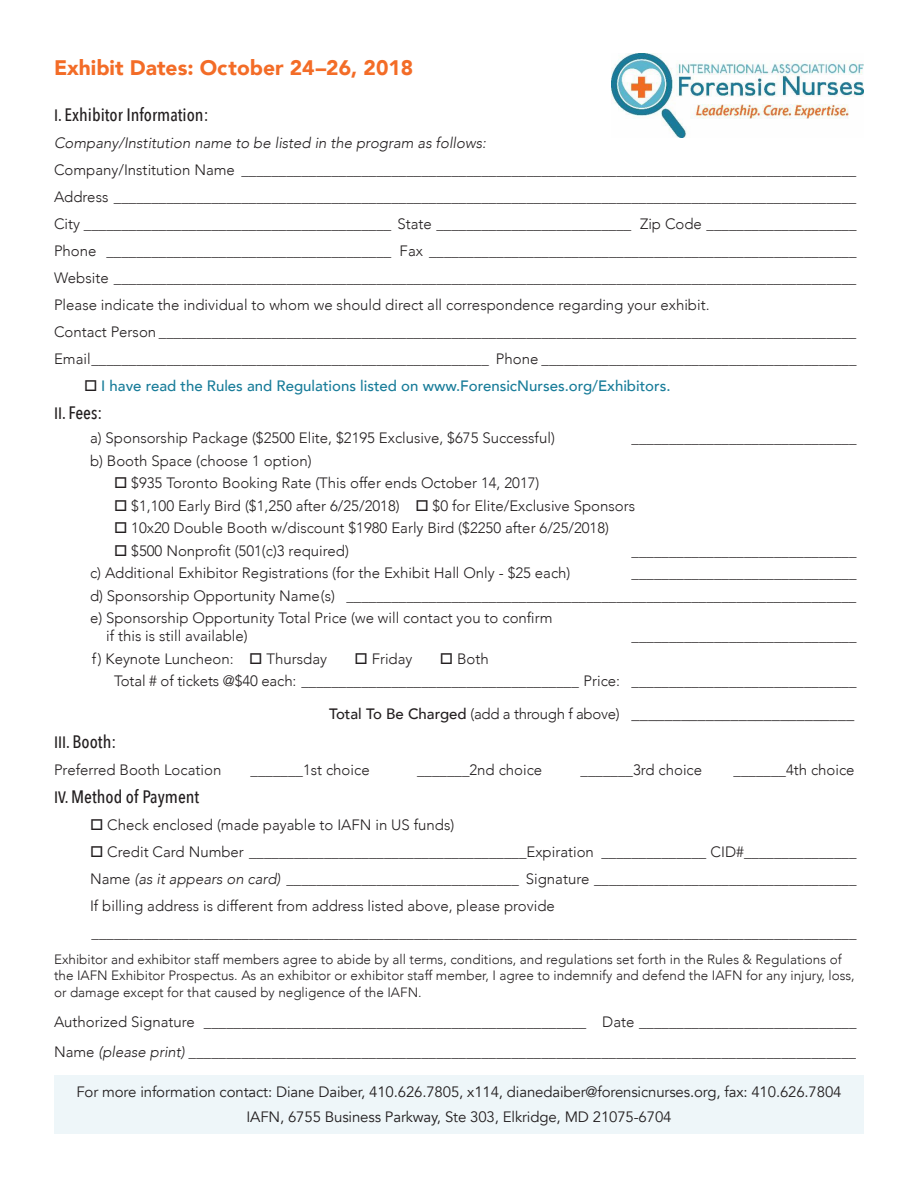
<style>
.page{position:relative;width:918px;height:1188px;background:#fff}
.page>*{position:absolute;margin:0;border:0;box-sizing:border-box;transform-origin:0 0}
.t1{font:900 21px "Avenir";color:#f36c27}
.t2{font:500 18px "Avenir Next Condensed";color:#231f20}
.t3{font:300 16.5px "Avenir";color:#231f20}
.t4{font:300 15px/18px "Avenir";color:#231f20}
.t5{font:italic 300 15px "Avenir";color:#231f20}
.t6{font:15px "Avenir";letter-spacing:-.01em;color:#231f20}
.t7{font:500 15px "Avenir";color:#187c99}
.t8{font:300 13.5px/16.5px "Avenir";color:#231f20}
.s1{font-size:16.5px}
.s2{color:#231f20}
.s3{font-weight:500;font-size:15px}
.s4{font-size:15px}
.s5{font-style:italic}
.s6{font-style:normal}
</style>
<div class="page">
<img style="left:611px;top:54px;width:253px;height:84px">
<div style="left:54px;top:1076px;width:810px;height:58px;background:#eef6f9"></div>
<p class="t1" style="left:54px;top:50px;width:361px">Exhibit Dates: October 24–26, 2018</p>
<p class="t2" style="left:54px;top:104px;width:156px"><span class="s1">I.</span> Exhibitor Information:</p>
<p class="t5" style="left:54px;top:134px;width:433px">Company/Institution name to be listed in the program as follows:</p>
<p class="t4" style="left:54px;top:161px;width:804px">Company/Institution Name __________________________________________________________________________________</p>
<p class="t4" style="left:54px;top:188px;width:804px">Address ___________________________________________________________________________________________________</p>
<p class="t4" style="left:54px;top:215px;width:804px">City _________________________________________ State __________________________ Zip Code ____________________</p>
<p class="t4" style="left:54px;top:242px;width:804px">Phone ______________________________________ Fax _________________________________________________________</p>
<p class="t4" style="left:54px;top:269px;width:804px">Website ___________________________________________________________________________________________________</p>
<p class="t4" style="left:54px;top:296px;width:657px">Please indicate the individual to whom we should direct all correspondence regarding your exhibit.</p>
<p class="t4" style="left:54px;top:323px;width:804px">Contact Person _____________________________________________________________________________________________</p>
<p class="t4" style="left:54px;top:350px;width:804px">Email_____________________________________________________ Phone __________________________________________</p>
<p class="t7" style="left:84px;top:373px;width:588px"><span class="s2">□</span> I have read the Rules and Regulations listed on www.ForensicNurses.org/Exhibitors.</p>
<p class="t2" style="left:54px;top:402px;width:50px"><span class="s1">II.</span> Fees:</p>
<p class="t4" style="left:90px;top:429px;width:466px">a) Sponsorship Package ($2500 Elite, $2195 Exclusive, $675 Successful)</p>
<p class="t4" style="left:632px;top:429px;width:226px">______________________________</p>
<p class="t4" style="left:90px;top:452px;width:223px">b) Booth Space (choose 1 option)</p>
<p class="t4" style="left:114px;top:474px;width:427px">□ $935 Toronto Booking Rate (This offer ends October 14, 2017)</p>
<p class="t4" style="left:114px;top:497px;width:523px">□ $1,100 Early Bird ($1,250 after 6/25/2018) □ $0 for Elite/Exclusive Sponsors</p>
<p class="t4" style="left:114px;top:519px;width:497px">□ 10x20 Double Booth w/discount $1980 Early Bird ($2250 after 6/25/2018)</p>
<p class="t4" style="left:114px;top:542px;width:236px">□ $500 Nonprofit (501 (c)3 required)</p>
<p class="t4" style="left:632px;top:542px;width:226px">______________________________</p>
<p class="t4" style="left:90px;top:564px;width:482px">c) Additional Exhibitor Registrations (for the Exhibit Hall Only - $25 each)</p>
<p class="t4" style="left:632px;top:564px;width:226px">______________________________</p>
<p class="t4" style="left:90px;top:587px;width:768px">d) Sponsorship Opportunity Name(s) ____________________________________________________________________</p>
<p class="t4" style="left:106px;top:609px;width:448px;text-indent:-16px">e) Sponsorship Opportunity Total Price (we will contact you to confirm if this is still available)</p>
<p class="t4" style="left:632px;top:627px;width:226px">______________________________</p>
<p class="t4" style="left:92px;top:650px;width:237px">f) Keynote Luncheon: □ Thursday</p>
<p class="t4" style="left:354px;top:650px;width:60px">□ Friday</p>
<p class="t4" style="left:440px;top:650px;width:50px">□ Both</p>
<p class="t4" style="left:114px;top:672px;width:744px">Total # of tickets @$40 each: _____________________________________ Price: ______________________________</p>
<p class="t3" style="left:329px;top:704px;width:527px"><span class="s3">Total To Be Charged</span> <span class="s4">(add a through f above)</span> ___________________________</p>
<p class="t2" style="left:54px;top:731px;width:64px"><span class="s1">III.</span> Booth:</p>
<p class="t4" style="left:54px;top:761px;width:169px">Preferred Booth Location</p>
<p class="t4" style="left:250px;top:761px;width:121px">_______1st choice</p>
<p class="t4" style="left:417px;top:761px;width:127px">_______2nd choice</p>
<p class="t4" style="left:580px;top:761px;width:123px">_______3rd choice</p>
<p class="t4" style="left:734px;top:761px;width:123px">_______4th choice</p>
<p class="t2" style="left:54px;top:786px;width:147px"><span class="s1">IV.</span> Method of Payment</p>
<p class="t4" style="left:90px;top:816px;width:366px">□ Check enclosed (made payable to IAFN in US funds)</p>
<p class="t4" style="left:90px;top:843px;width:768px">□ Credit Card Number _____________________________________Expiration ______________ CID#_______________</p>
<p class="t4" style="left:90px;top:870px;width:768px">Name <span class="s5">(as it appears on card)</span> _______________________________ Signature ___________________________________</p>
<p class="t4" style="left:90px;top:897px;width:466px">If billing address is different from address listed above, please provide</p>
<p class="t4" style="left:92px;top:924px;width:766px">______________________________________________________________________________________________________</p>
<p class="t8" style="left:54px;top:951px;width:802px">Exhibitor and exhibitor staff members agree to abide by all terms, conditions, and regulations set forth in the Rules &amp; Regulations of the IAFN Exhibitor Prospectus. As an exhibitor or exhibitor staff member, I agree to indemnify and defend the IAFN for any injury, loss, or damage except for that caused by negligence of the IAFN.</p>
<p class="t4" style="left:54px;top:1013px;width:804px">Authorized Signature ___________________________________________________ Date _____________________________</p>
<p class="t5" style="left:54px;top:1043px;width:804px"><span class="s6">Name</span> (please print) _________________________________________________________________________________________</p>
<p class="t6" style="left:76px;top:1083px;width:767px">For more information contact: Diane Daiber, 410.626.7805, x114, dianedaiber@forensicnurses.org, fax: 410.626.7804</p>
<p class="t6" style="left:246px;top:1108px;width:427px">IAFN, 6755 Business Parkway, Ste 303, Elkridge, MD 21075-6704</p>
</div>
